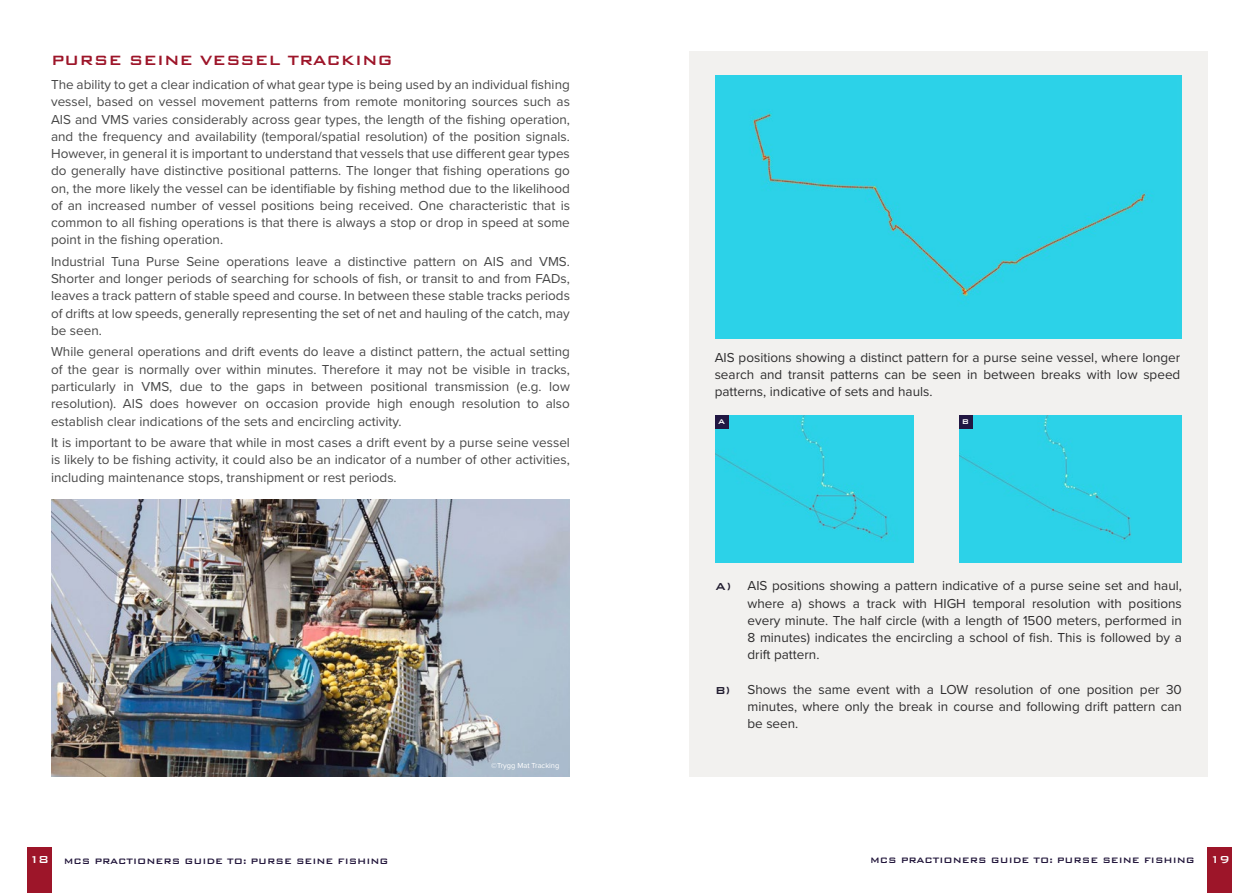
<style>
.page{position:relative;width:1259px;height:893px;background:#fff}
.page>*{position:absolute;margin:0;border:0;box-sizing:border-box;transform-origin:0 0}
.t1{font:500 18px "Bank Gothic BT";color:#9d1529}
.t2{font:13.5px/17.2px "Proxima Nova";color:#484848;text-align:justify}
.t3{font:13.5px/17.2px "Proxima Nova";color:#2e2d2e;text-align:justify}
.t4{font:500 13.5px "Bank Gothic BT";color:#221d30}
.t5{font:500 10.5px "Bank Gothic BT";color:#21153a}
.t6{font:500 9.15px "Bank Gothic BT";color:#fff}
.t7{font:7.5px "Proxima Nova";color:#fff}
.s1{font-size:13.5px;color:#fff}
</style>
<div class="page">
<div style="left:689px;top:51px;width:519px;height:726px;background:#f2f1ef"></div>
<img style="left:51px;top:500px;width:519px;height:277px">
<div style="left:1208px;top:847px;width:24px;height:46px;background:#9d1529"></div>
<div style="left:27px;top:847px;width:24px;height:46px;background:#9d1529"></div>
<div style="left:715px;top:76px;width:466px;height:263px;background:#2cd2e8"></div>
<div style="left:959px;top:415px;width:222px;height:148px;background:#2cd2e8"></div>
<div style="left:715px;top:415px;width:199px;height:148px;background:#2cd2e8"></div>
<div style="left:715px;top:415px;width:14px;height:14px;background:#211742"></div>
<div style="left:959px;top:415px;width:13px;height:14px;background:#211742"></div>
<h1 class="t1" style="left:51px;top:50px;width:343px">PURSE SEINE VESSEL TRACKING</h1>
<p class="t2" style="left:51px;top:75px;width:520px">The ability to get a clear indication of what gear type is being used by an individual fishing vessel, based on vessel movement patterns from remote monitoring sources such as AIS and VMS varies considerably across gear types, the length of the fishing operation, and the frequency and availability (temporal/spatial resolution) of the position signals.<br>However, in general it is important to understand that vessels that use different gear types do generally have distinctive positional patterns. The longer that fishing operations go on, the more likely the vessel can be identifiable by fishing method due to the likelihood of an increased number of vessel positions being received. One characteristic that is common to all fishing operations is that there is always a stop or drop in speed at some point in the fishing operation.</p>
<p class="t2" style="left:51px;top:252px;width:520px">Industrial Tuna Purse Seine operations leave a distinctive pattern on AIS and VMS.<br>Shorter and longer periods of searching for schools of fish, or transit to and from FADs, leaves a track pattern of stable speed and course. In between these stable tracks periods of drifts at low speeds, generally representing the set of net and hauling of the catch, may be seen.</p>
<p class="t2" style="left:51px;top:343px;width:520px">While general operations and drift events do leave a distinct pattern, the actual setting of the gear is normally over within minutes. Therefore it may not be visible in tracks, particularly in VMS, due to the gaps in between positional transmission (e.g. low resolution). AIS does however on occasion provide high enough resolution to also establish clear indications of the sets and encircling activity.</p>
<p class="t2" style="left:51px;top:433px;width:520px">It is important to be aware that while in most cases a drift event by a purse seine vessel is likely to be fishing activity, it could also be an indicator of a number of other activities, including maintenance stops, transhipment or rest periods.</p>
<p class="t7" style="left:491px;top:760px;width:70px">©Trygg Mat Tracking</p>
<p class="t3" style="left:714px;top:348px;width:467px">AIS positions showing a distinct pattern for a purse seine vessel, where longer search and transit patterns can be seen in between breaks with low speed patterns, indicative of sets and hauls.</p>
<p class="t6" style="left:718px;top:417px;width:9px">A</p>
<p class="t6" style="left:962px;top:417px;width:9px">B</p>
<p class="t4" style="left:715px;top:579px;width:17px">A)</p>
<p class="t4" style="left:715px;top:683px;width:17px">B)</p>
<p class="t3" style="left:747px;top:577px;width:436px">AIS positions showing a pattern indicative of a purse seine set and haul, where a) shows a track with HIGH temporal resolution with positions every minute. The half circle (with a length of 1500 meters, performed in 8 minutes) indicates the encircling a school of fish. This is followed by a drift pattern.</p>
<p class="t3" style="left:747px;top:680px;width:436px">Shows the same event with a LOW resolution of one position per 30 minutes, where only the break in course and following drift pattern can be seen.</p>
<p class="t5" style="left:29px;top:856px;width:361px"><span class="s1">18</span> MCS PRACTIONERS GUIDE TO: PURSE SEINE FISHING</p>
<p class="t5" style="left:870px;top:855px;width:361px">MCS PRACTIONERS GUIDE TO: PURSE SEINE FISHING <span class="s1">19</span></p>
</div>
